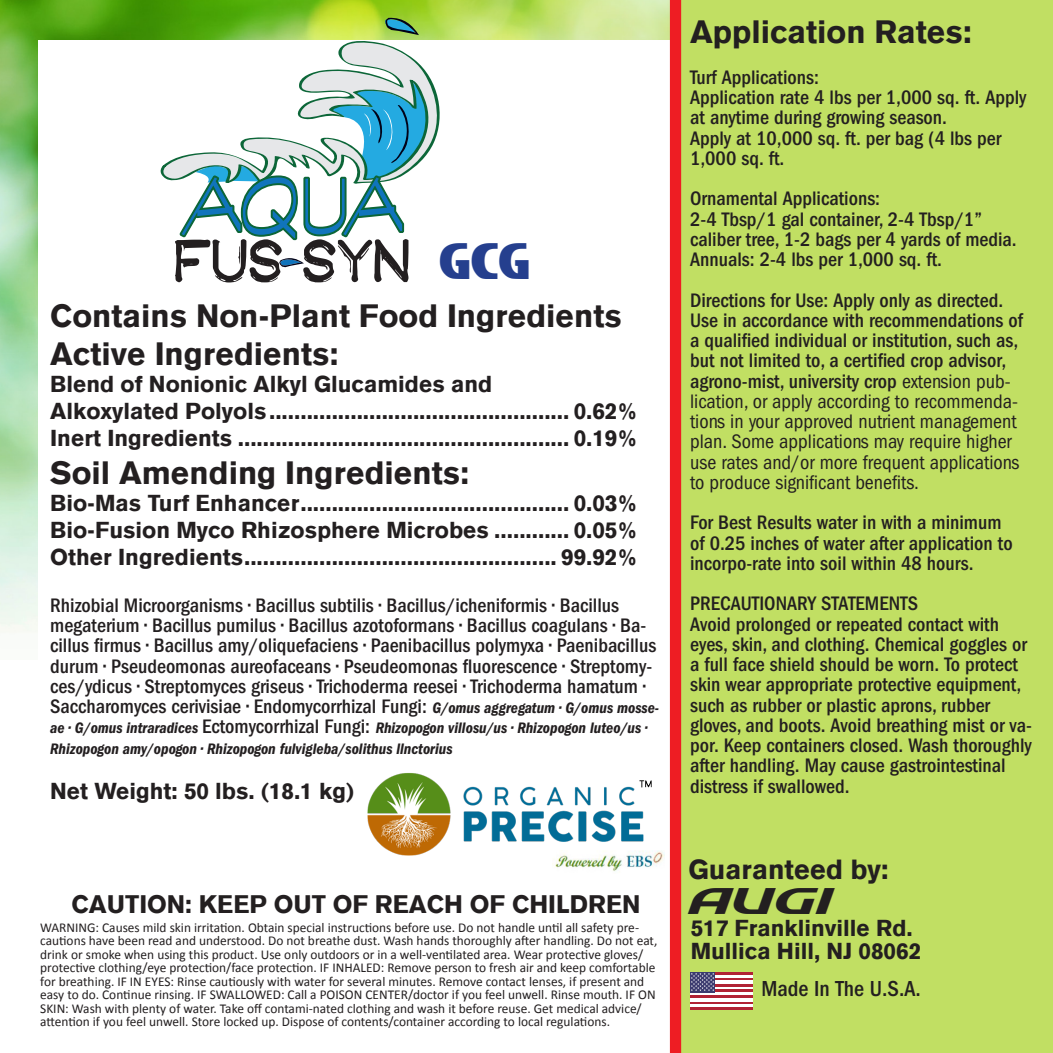
<style>
.page{position:relative;width:1053px;height:1053px;background:#fff}
.page>*{position:absolute;margin:0;border:0;box-sizing:border-box;transform-origin:0 0}
.t1{font:45px "Freshet";color:#253f8e}
.t2{font:40.5px "Quick Express";color:#231f20}
.t3{font:900 31.5px "Akzidenz Grotesk";color:#231f20}
.t4{font:900 27px "Akzidenz Grotesk";color:#231f20}
.t5{font:900 24.75px "Akzidenz Grotesk";color:#231f20}
.t6{font:900 22.5px/27px "Akzidenz Grotesk";color:#231f20}
.t7{font:500 condensed 22.5px "ITC Franklin Gothic Std";color:#231f20}
.t8{font:500 condensed 20.25px/20.2px "ITC Franklin Gothic Std";color:#231f20}
.t9{font:condensed 20.25px/20.2px "Franklin Gothic LT Pro";color:#231f20}
.t10{font:15.75px/20.2px "ITC Franklin Gothic Std Dm Cd It";color:#231f20}
.t11{font:13.5px/13.5px "Calibri";color:#231f20}
.s1{font-family:"ITC Franklin Gothic Std Dm Cd It";font-weight:400;font-stretch:normal;font-size:15.75px}
.s2{font-family:"ITC Franklin Gothic Std";font-weight:500;font-stretch:condensed;font-size:20.25px}
.s3{font-family:"ITC Franklin Gothic Std";font-weight:500}
</style>
<div class="page">
<img style="left:0;top:0;width:670px;height:633px">
<div style="left:39px;top:40px;width:635px;height:1013px;background:#fff"></div>
<div style="left:676px;top:0;width:377px;height:1053px;background:#c1df63"></div>
<hr style="left:690px;top:972px;width:62px;height:3px;background:#b12234">
<hr style="left:690px;top:1007px;width:62px;height:3px;background:#b12234">
<hr style="left:690px;top:1004px;width:62px;height:3px;background:#fff">
<hr style="left:690px;top:975px;width:62px;height:3px;background:#fff">
<hr style="left:690px;top:978px;width:62px;height:3px;background:#b12234">
<hr style="left:690px;top:1001px;width:62px;height:3px;background:#b12234">
<hr style="left:690px;top:998px;width:62px;height:3px;background:#fff">
<hr style="left:690px;top:981px;width:62px;height:3px;background:#fff">
<hr style="left:690px;top:995px;width:62px;height:3px;background:#b12234">
<hr style="left:690px;top:984px;width:62px;height:3px;background:#b12234">
<hr style="left:690px;top:987px;width:62px;height:3px;background:#fff">
<hr style="left:690px;top:992px;width:62px;height:3px;background:#fff">
<hr style="left:690px;top:990px;width:62px;height:2px;background:#b12234">
<div style="left:690px;top:972px;width:25px;height:20px;background:#3c3b6f"></div>
<svg style="left:691px;top:973px;width:23px;height:18px"></svg>
<div style="left:670px;top:0;width:11px;height:1053px;background:#ee1d23"></div>
<img style="left:367px;top:772px;width:292px;height:84px">
<img style="left:552px;top:851px;width:113px;height:20px">
<svg style="left:157px;top:17px;width:289px;height:266px"></svg>
<p class="t1" style="left:439px;top:232px;width:92px">GCG</p>
<p class="t3" style="left:50px;top:297px;width:573px">Contains Non-Plant Food Ingredients</p>
<p class="t3" style="left:50px;top:335px;width:290px">Active Ingredients:</p>
<p class="t6" style="left:50px;top:370px;width:589px">Blend of Nonionic Alkyl Glucamides and<br>Alkoxylated Polyols................................................ 0.62%</p>
<p class="t6" style="left:50px;top:424px;width:589px">Inert Ingredients ..................................................... 0.19%</p>
<p class="t3" style="left:50px;top:453px;width:420px">Soil Amending Ingredients:</p>
<p class="t6" style="left:50px;top:489px;width:589px">Bio-Mas Turf Enhancer........................................... 0.03%</p>
<p class="t6" style="left:50px;top:516px;width:589px">Bio-Fusion Myco Rhizosphere Microbes ............ 0.05%</p>
<p class="t6" style="left:50px;top:543px;width:589px">Other Ingredients.................................................. 99.92%</p>
<p class="t8" style="left:50px;top:595px;width:611px">Rhizobial Microorganisms • Bacillus subtilis • Bacillus/icheniformis • Bacillus megaterium • Bacillus pumilus • Bacillus azotoformans • Bacillus coagulans • Ba&shy;cillus firmus • Bacillus amy/oliquefaciens • Paenibacillus polymyxa • Paenibacillus durum • Pseudeomonas aureofaceans • Pseudeomonas fluorescence • Streptomy&shy;ces/ydicus • Streptomyces griseus • Trichoderma reesei • Trichoderma hamatum • Saccharomyces cerivisiae • Endomycorrhizal Fungi: <span class="s1">G/omus aggregatum • G/omus mosse-</span></p>
<p class="t10" style="left:50px;top:718px;width:599px">ae • G/omus intraradices <span class="s2">Ectomycorrhizal Fungi:</span> Rhizopogon villosu/us • Rhizopogon luteo/us •<br>Rhizopogon amy/opogon • Rhizopogon fulvigleba/solithus llnctorius</p>
<p class="t6" style="left:50px;top:778px;width:305px">Net Weight: 50 lbs. (18.1 kg)</p>
<p class="t5" style="left:72px;top:889px;width:570px">CAUTION: KEEP OUT OF REACH OF CHILDREN</p>
<p class="t11" style="left:40px;top:921px;width:619px">WARNING: Causes mild skin irritation. Obtain special instructions before use. Do not handle until all safety pre&shy;cautions have been read and understood. Do not breathe dust. Wash hands thoroughly after handling. Do not eat, drink or smoke when using this product. Use only outdoors or in a well-ventilated area. Wear protective gloves/ protective clothing/eye protection/face protection. IF INHALED: Remove person to fresh air and keep comfortable for breathing. IF IN EYES: Rinse cautiously with water for several minutes. Remove contact lenses, if present and easy to do. Continue rinsing. IF SWALLOWED: Call a POISON CENTER/doctor if you feel unwell. Rinse mouth. IF ON SKIN: Wash with plenty of water. Take off contami-nated clothing and wash it before reuse. Get medical advice/ attention if you feel unwell. Store locked up. Dispose of contents/container according to local regulations.</p>
<p class="t3" style="left:690px;top:13px;width:283px">Application Rates:</p>
<p class="t8" style="left:690px;top:67px;width:130px">Turf Applications:</p>
<p class="t8" style="left:690px;top:88px;width:338px">Application rate 4 lbs per 1,000 sq. ft. Apply at anytime during growing season.</p>
<p class="t8" style="left:690px;top:128px;width:313px">Apply at 10,000 sq. ft. per bag (4 lbs per<br>1,000 sq. ft.</p>
<p class="t8" style="left:690px;top:189px;width:192px">Ornamental Applications:</p>
<p class="t8" style="left:690px;top:209px;width:328px">2-4 Tbsp/1 gal container, 2-4 Tbsp/1” caliber tree, 1-2 bags per 4 yards of media.<br>Annuals: 2-4 lbs per 1,000 sq. ft.</p>
<p class="t9" style="left:690px;top:290px;width:334px"><span class="s3">Directions for Use: Apply only as directed.<br>Use in accordance with recommendations of a qualified individual or institution, such as, but not limited to, a certified crop advisor, agrono-mist, university crop</span> extension pub&shy;lication, or apply according to recommenda&shy;tions in your approved nutrient management plan. Some applications may require higher use rates and/or more frequent applications to produce significant benefits.</p>
<p class="t8" style="left:690px;top:513px;width:324px">For Best Results water in with a minimum of 0.25 inches of water after application to incorpo-rate into soil within 48 hours.</p>
<p class="t8" style="left:690px;top:594px;width:229px">PRECAUTIONARY STATEMENTS</p>
<p class="t8" style="left:690px;top:614px;width:343px">Avoid prolonged or repeated contact with eyes, skin, and clothing. Chemical goggles or a full face shield should be worn. To protect skin wear appropriate protective equipment, such as rubber or plastic aprons, rubber gloves, and boots. Avoid breathing mist or va&shy;por. Keep containers closed. Wash thoroughly after handling. May cause gastrointestinal distress if swallowed.</p>
<p class="t4" style="left:688px;top:853px;width:202px">Guaranteed by:</p>
<p class="t2" style="left:691px;top:876px;width:146px">AUGI</p>
<p class="t6" style="left:691px;top:915px;width:224px">517 Franklinville Rd.</p>
<p class="t6" style="left:691px;top:937px;width:232px">Mullica Hill, NJ 08062</p>
<p class="t7" style="left:761px;top:976px;width:161px">Made In The U.S.A.</p>
</div>
